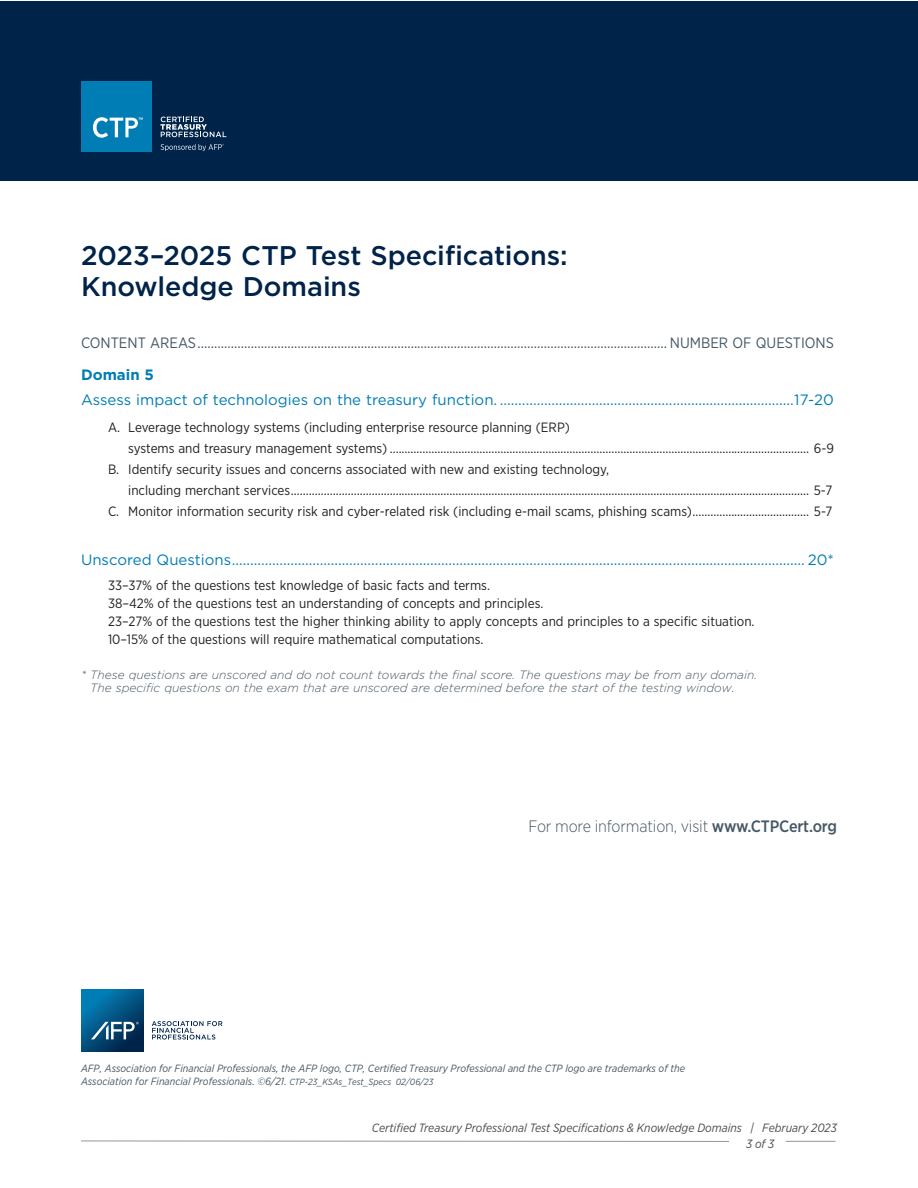
<style>
.page{position:relative;width:918px;height:1188px;background:#fff}
.page>*{position:absolute;margin:0;border:0;box-sizing:border-box;transform-origin:0 0}
.t1{font:500 27px/31.5px "Gotham";color:#002349}
.t2{font:300 16.5px "Gotham Narrow";letter-spacing:-.01em;color:#475865}
.t3{font:15px "Gotham";color:#007db5}
.t4{font:15px "Gotham Narrow";color:#475865}
.t5{font:700 15px "Gotham";color:#007db5}
.t6{font:13.5px/18px "Gotham Narrow";color:#231f20}
.t7{font:italic 300 12px/13.5px "Gotham";color:#475865}
.t8{font:italic 12px/16.2px "Gotham Narrow";color:#4b4c4d}
.t9{font:italic 10.5px/12.6px "Gotham Narrow";color:#475865}
.s1{font-weight:500}
.s2{font-size:9px}
</style>
<div class="page">
<svg style="left:81px;top:1140px;width:648px;height:2px"></svg>
<hr style="left:786px;top:1141px;width:50px;height:1px;background:#939598">
<div style="left:1px;top:1px;width:917px;height:180px;background:#002349"></div>
<svg style="left:160px;top:117px;width:66px;height:20px"></svg>
<svg style="left:161px;top:144px;width:63px;height:7px"></svg>
<div style="left:81px;top:81px;width:70px;height:70px;background:#007db5"></div>
<svg style="left:93px;top:117px;width:50px;height:21px"></svg>
<svg style="left:81px;top:989px;width:63px;height:63px;background:#025584"></svg>
<svg style="left:91px;top:1022px;width:48px;height:17px"></svg>
<svg style="left:152px;top:1021px;width:70px;height:19px"></svg>
<h1 class="t1" style="left:81px;top:239px;width:488px">2023–2025 CTP Test Specifications:<br>Knowledge Domains</h1>
<p class="t4" style="left:81px;top:334px;width:754px">CONTENT AREAS............................................................................................................................................. NUMBER OF QUESTIONS</p>
<p class="t5" style="left:81px;top:365px;width:75px">Domain 5</p>
<p class="t3" style="left:81px;top:390px;width:754px">Assess impact of technologies on the treasury function. ................................................................................17-20</p>
<p class="t6" style="left:108px;top:418px;width:463px">A. Leverage technology systems (including enterprise resource planning (ERP)</p>
<p class="t6" style="left:128px;top:439px;width:707px">systems and treasury management systems) ............................................................................................................................................ 6-9</p>
<p class="t6" style="left:108px;top:460px;width:503px">B. Identify security issues and concerns associated with new and existing technology,</p>
<p class="t6" style="left:128px;top:481px;width:706px">including merchant services............................................................................................................................................................................. 5-7</p>
<p class="t6" style="left:108px;top:502px;width:726px">C. Monitor information security risk and cyber-related risk (including e-mail scams, phishing scams)....................................... 5-7</p>
<p class="t3" style="left:81px;top:550px;width:754px">Unscored Questions............................................................................................................................................................ 20*</p>
<p class="t6" style="left:108px;top:576px;width:648px">33–37% of the questions test knowledge of basic facts and terms.<br>38–42% of the questions test an understanding of concepts and principles.<br>23–27% of the questions test the higher thinking ability to apply concepts and principles to a specific situation.<br>10–15% of the questions will require mathematical computations.</p>
<p class="t7" style="left:90px;top:668px;width:669px;text-indent:-9px">* These questions are unscored and do not count towards the final score. The questions may be from any domain.<br>The specific questions on the exam that are unscored are determined before the start of the testing window.</p>
<p class="t2" style="left:528px;top:816px;width:310px">For more information, visit <span class="s1">www.CTPCert.org</span></p>
<p class="t9" style="left:81px;top:1062px;width:606px">AFP, Association for Financial Professionals, the AFP logo, CTP, Certified Treasury Professional and the CTP logo are trademarks of the<br>Association for Financial Professionals. ©6/21. <span class="s2">CTP-23_KSAs_Test_Specs 02/06/23</span></p>
<p class="t8" style="left:746px;top:1119px;width:92px;text-indent:-374px">Certified Treasury Professional Test Specifications &amp; Knowledge Domains | February 2023<br>3 of 3</p>
</div>
